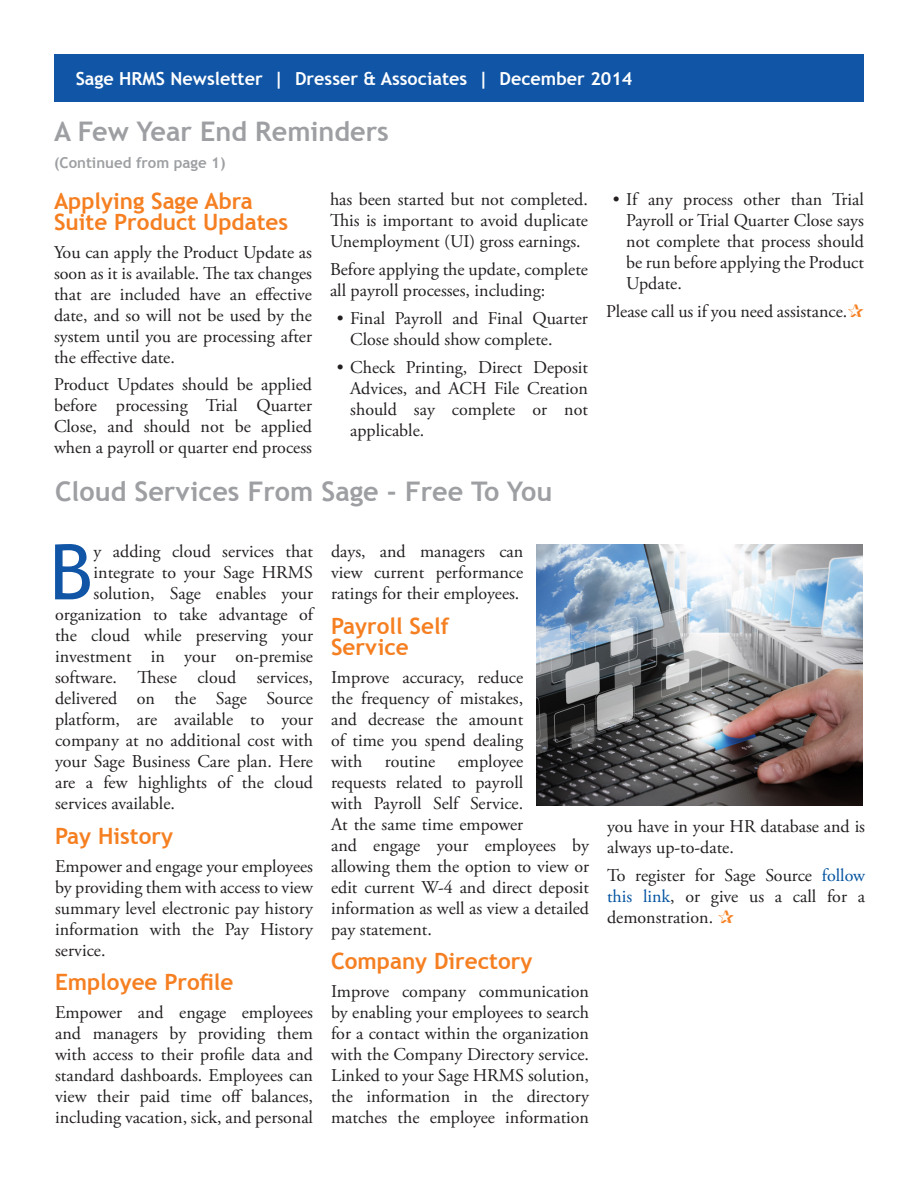
<style>
.page{position:relative;width:918px;height:1188px;background:#fff}
.page>*{position:absolute;margin:0;border:0;box-sizing:border-box;transform-origin:0 0}
.Drop_Cap{font:76.65px "Trebuchet MS";color:#1155a6}
.t1{font:700 27px "Trebuchet MS";color:#9d9fa2}
.Smaller_Subhead{font:700 22.5px/21px "Trebuchet MS";color:#f57f21}
.Body{font:18px/21px "Adobe Garamond Pro";color:#231f20;text-align:justify}
.Drop_Cap-2{font:18px "Adobe Garamond Pro";color:#231f20}
.t2{font:700 18px "Trebuchet MS";color:#fff}
.t3{font:700 15px "Trebuchet MS";color:#9d9fa2}
.s1{color:#0353a0}
</style>
<div class="page">
<div style="left:54px;top:54px;width:810px;height:47px;background:#1155a6"></div>
<img style="left:537px;top:544px;width:326px;height:262px">
<p class="t2" style="left:76px;top:68px;width:558px">Sage HRMS Newsletter | Dresser &amp; Associates | December 2014</p>
<p class="t1" style="left:54px;top:114px;width:336px">A Few Year End Reminders</p>
<p class="t3" style="left:54px;top:153px;width:173px">(Continued from page 1)</p>
<p class="Smaller_Subhead" style="left:54px;top:190px;width:236px">Applying Sage Abra<br>Suite Product Updates</p>
<p class="Body" style="left:54px;top:242px;width:259px">You can apply the Product Update as soon as it is available. The tax changes that are included have an effective date, and so will not be used by the system until you are processing after the effective date.</p>
<p class="Body" style="left:54px;top:375px;width:260px">Product Updates should be applied before processing Trial Quarter Close, and should not be applied when a payroll or quarter end process</p>
<p class="Body" style="left:330px;top:190px;width:260px">has been started but not completed.<br>This is important to avoid duplicate Unemployment (UI) gross earnings.</p>
<p class="Body" style="left:330px;top:259px;width:259px">Before applying the update, complete all payroll processes, including:</p>
<p class="Body" style="left:350px;top:308px;width:239px;text-indent:-14px">• Final Payroll and Final Quarter<br>Close should show complete.</p>
<p class="Body" style="left:350px;top:357px;width:239px;text-indent:-14px">• Check Printing, Direct Deposit Advices, and ACH File Creation should say complete or not applicable.</p>
<p class="t1" style="left:55px;top:475px;width:499px">Cloud Services From Sage - Free To You</p>
<p class="Drop_Cap" style="left:49px;top:527px;width:45px">B</p>
<p class="Drop_Cap-2" style="left:94px;top:541px;width:221px">y adding cloud services that</p>
<p class="Drop_Cap-2" style="left:94px;top:562px;width:221px">integrate to your Sage HRMS</p>
<p class="Drop_Cap-2" style="left:94px;top:583px;width:221px">solution, Sage enables your</p>
<p class="Drop_Cap-2" style="left:55px;top:604px;width:259px">organization to take advantage of</p>
<p class="Drop_Cap-2" style="left:55px;top:625px;width:260px">the cloud while preserving your</p>
<p class="Drop_Cap-2" style="left:55px;top:646px;width:260px">investment in your on-premise</p>
<p class="Drop_Cap-2" style="left:55px;top:667px;width:260px">software. These cloud services,</p>
<p class="Drop_Cap-2" style="left:55px;top:688px;width:260px">delivered on the Sage Source</p>
<p class="Drop_Cap-2" style="left:55px;top:709px;width:259px">platform, are available to your</p>
<p class="Drop_Cap-2" style="left:55px;top:730px;width:260px">company at no additional cost with</p>
<p class="Drop_Cap-2" style="left:55px;top:751px;width:260px">your Sage Business Care plan. Here</p>
<p class="Drop_Cap-2" style="left:55px;top:772px;width:260px">are a few highlights of the cloud</p>
<p class="Drop_Cap-2" style="left:55px;top:793px;width:121px">services available.</p>
<p class="Smaller_Subhead" style="left:55px;top:825px;width:119px">Pay History</p>
<p class="Body" style="left:55px;top:856px;width:260px">Empower and engage your employees by providing them with access to view summary level electronic pay history information with the Pay History service.</p>
<p class="Smaller_Subhead" style="left:55px;top:972px;width:180px">Employee Profile</p>
<p class="Body" style="left:55px;top:1002px;width:260px">Empower and engage employees and managers by providing them with access to their profile data and standard dashboards. Employees can view their paid time off balances, including vacation, sick, and personal</p>
<p class="Body" style="left:331px;top:542px;width:194px">days, and managers can view current performance ratings for their employees.</p>
<p class="Smaller_Subhead" style="left:331px;top:615px;width:119px">Payroll Self<br>Service</p>
<p class="Body" style="left:331px;top:667px;width:260px;text-align:left">Improve accuracy, reduce<br>the frequency of mistakes,<br>and decrease the amount<br>of time you spend dealing<br>with routine employee<br>requests related to payroll<br>with Payroll Self Service.<br>At the same time empower<br>and engage your employees by allowing them the option to view or edit current W-4 and direct deposit information as well as view a detailed pay statement.</p>
<p class="Smaller_Subhead" style="left:331px;top:951px;width:203px">Company Directory</p>
<p class="Body" style="left:331px;top:981px;width:260px">Improve company communication by enabling your employees to search for a contact within the organization with the Company Directory service.<br>Linked to your Sage HRMS solution, the information in the directory matches the employee information</p>
<p class="Body" style="left:626px;top:190px;width:239px;text-indent:-14px">• If any process other than Trial Payroll or Trial Quarter Close says not complete that process should be run before applying the Product Update.</p>
<p class="Body" style="left:606px;top:301px;width:243px">Please call us if you need assistance.</p>
<p class="Body" style="left:607px;top:817px;width:260px">you have in your HR database and is always up-to-date.</p>
<p class="Body" style="left:607px;top:865px;width:260px">To register for Sage Source <span class="s1">follow this link</span>, or give us a call for a demonstration.</p>
</div>
